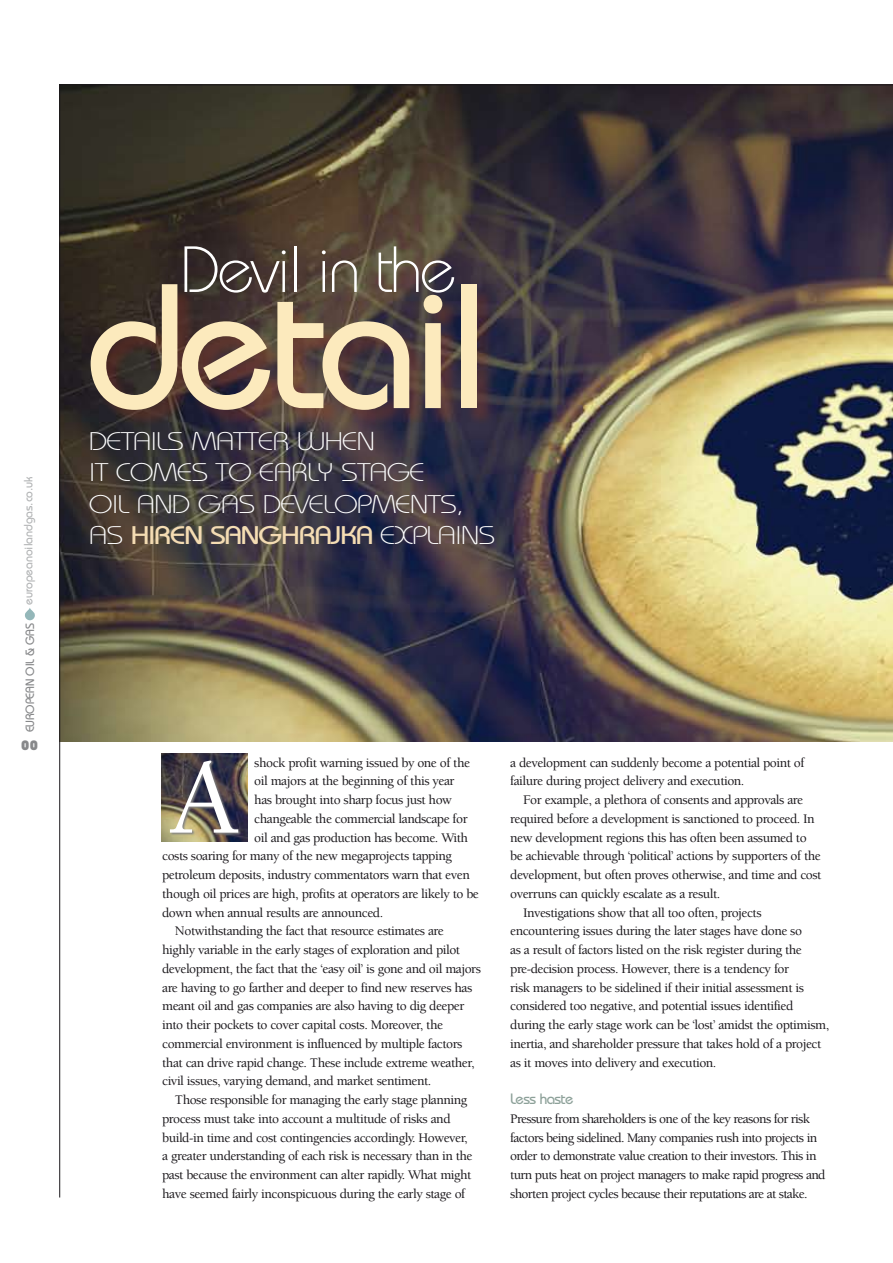
<style>
.page{position:relative;width:893px;height:1263px;background:#fff}
.page>*{position:absolute;margin:0;border:0;box-sizing:border-box;transform-origin:0 0}
.t1{font:500 177px "Bauhaus";color:#fceabd}
.t2{font:500 109.5px "Berkeley";color:#fff}
.t3{font:300 65.1px "Bauhaus";color:#fff}
.t4{font:300 25.5px/31.5px "Bauhaus";letter-spacing:-.035em;color:#fff;scale:1.2 1}
.t5{font:500 15px "Bauhaus";letter-spacing:-.035em;color:#8da199}
.t6{font:500 13.5px/18.8px "Berkeley";letter-spacing:-.035em;color:#1a171b}
.t7{font:800 13.5px "Bauhaus";color:#87888a}
.t8{font:500 12px "Bauhaus";color:#b1b3b4}
.t9{font:500 12px "Bauhaus";letter-spacing:-.015em;color:#87888a}
.s1{font-weight:500;color:#f4dcb3}
</style>
<div class="page">
<img style="left:60px;top:86px;width:833px;height:655px">
<hr style="left:60px;top:85px;width:833px;height:1px;background:#1a171b">
<img style="left:162px;top:753px;width:86px;height:88px">
<img style="left:170px;top:760px;width:78px;height:82px">
<hr style="left:59px;top:85px;width:1px;height:1112px;background:#1a171b">
<div style="left:93px;top:287px;width:635px;height:229px;background:#903b24;opacity:.35"></div>
<svg style="left:25px;top:608px;width:10px;height:12px"></svg>
<p class="t8" style="left:21px;top:605px;width:130px;rotate:-90deg">europeanoilandgas.co.uk</p>
<p class="t9" style="left:23px;top:732px;width:110px;rotate:-90deg">European oil &amp; gas</p>
<p class="t7" style="left:21px;top:738px;width:19px">00</p>
<h3 class="t3" style="left:180px;top:231px;width:277px">DEVIL IN THE</h3>
<h1 class="t1" style="left:86px;top:242px;width:404px">detail</h1>
<h3 class="t4" style="left:89px;top:425px;width:340px">DETAILS MATTER WHEN<br>IT COMES TO EARLY STAGE<br>OIL AND GAS DEVELOPMENTS,<br>AS <span class="s1">Hiren Sanghrajka</span> EXPLAINS</h3>
<p class="t6" style="left:254px;top:753px;width:217px">shock profit warning issued by one of the</p>
<p class="t6" style="left:254px;top:772px;width:202px">oil majors at the beginning of this year</p>
<p class="t6" style="left:254px;top:791px;width:199px">has brought into sharp focus just how</p>
<p class="t6" style="left:254px;top:809px;width:215px">changeable the commercial landscape for</p>
<p class="t6" style="left:254px;top:828px;width:215px">oil and gas production has become. With</p>
<p class="t6" style="left:162px;top:847px;width:291px">costs soaring for many of the new megaprojects tapping</p>
<p class="t6" style="left:162px;top:866px;width:309px">petroleum deposits, industry commentators warn that even</p>
<p class="t6" style="left:162px;top:884px;width:318px">though oil prices are high, profits at operators are likely to be</p>
<p class="t6" style="left:162px;top:903px;width:223px">down when annual results are announced.</p>
<p class="t6" style="left:175px;top:922px;width:270px">Notwithstanding the fact that resource estimates are</p>
<p class="t6" style="left:162px;top:941px;width:299px">highly variable in the early stages of exploration and pilot</p>
<p class="t6" style="left:162px;top:959px;width:320px">development, the fact that the ‘easy oil’ is gone and oil majors</p>
<p class="t6" style="left:162px;top:978px;width:312px">are having to go farther and deeper to find new reserves has</p>
<p class="t6" style="left:162px;top:997px;width:304px">meant oil and gas companies are also having to dig deeper</p>
<p class="t6" style="left:162px;top:1016px;width:282px">into their pockets to cover capital costs. Moreover, the</p>
<p class="t6" style="left:162px;top:1034px;width:302px">commercial environment is influenced by multiple factors</p>
<p class="t6" style="left:162px;top:1053px;width:314px">that can drive rapid change. These include extreme weather,</p>
<p class="t6" style="left:162px;top:1072px;width:271px">civil issues, varying demand, and market sentiment.</p>
<p class="t6" style="left:175px;top:1091px;width:294px">Those responsible for managing the early stage planning</p>
<p class="t6" style="left:162px;top:1109px;width:290px">process must take into account a multitude of risks and</p>
<p class="t6" style="left:162px;top:1128px;width:307px">build-in time and cost contingencies accordingly. However,</p>
<p class="t6" style="left:162px;top:1147px;width:312px">a greater understanding of each risk is necessary than in the</p>
<p class="t6" style="left:162px;top:1166px;width:311px">past because the environment can alter rapidly. What might</p>
<p class="t6" style="left:162px;top:1184px;width:305px">have seemed fairly inconspicuous during the early stage of</p>
<h2 class="t2" style="left:169px;top:740px;width:72px">A</h2>
<p class="t6" style="left:510px;top:753px;width:296px">a development can suddenly become a potential point of failure during project delivery and execution.</p>
<p class="t6" style="left:523px;top:791px;width:282px">For example, a plethora of consents and approvals are</p>
<p class="t6" style="left:510px;top:809px;width:306px">required before a development is sanctioned to proceed. In</p>
<p class="t6" style="left:510px;top:828px;width:298px">new development regions this has often been assumed to</p>
<p class="t6" style="left:510px;top:847px;width:312px">be achievable through ‘political’ actions by supporters of the</p>
<p class="t6" style="left:510px;top:866px;width:313px">development, but often proves otherwise, and time and cost</p>
<p class="t6" style="left:510px;top:884px;width:212px">overruns can quickly escalate as a result.</p>
<p class="t6" style="left:523px;top:903px;width:240px">Investigations show that all too often, projects</p>
<p class="t6" style="left:510px;top:922px;width:293px">encountering issues during the later stages have done so</p>
<p class="t6" style="left:510px;top:941px;width:293px">as a result of factors listed on the risk register during the</p>
<p class="t6" style="left:510px;top:959px;width:280px">pre-decision process. However, there is a tendency for</p>
<p class="t6" style="left:510px;top:978px;width:295px">risk managers to be sidelined if their initial assessment is</p>
<p class="t6" style="left:510px;top:997px;width:285px">considered too negative, and potential issues identified</p>
<p class="t6" style="left:510px;top:1016px;width:320px">during the early stage work can be ‘lost’ amidst the optimism,</p>
<p class="t6" style="left:510px;top:1034px;width:313px">inertia, and shareholder pressure that takes hold of a project</p>
<p class="t6" style="left:510px;top:1053px;width:208px">as it moves into delivery and execution.</p>
<p class="t5" style="left:510px;top:1090px;width:65px">Less haste</p>
<p class="t6" style="left:510px;top:1109px;width:317px">Pressure from shareholders is one of the key reasons for risk factors being sidelined. Many companies rush into projects in order to demonstrate value creation to their investors. This in turn puts heat on project managers to make rapid progress and shorten project cycles because their reputations are at stake.</p>
</div>
